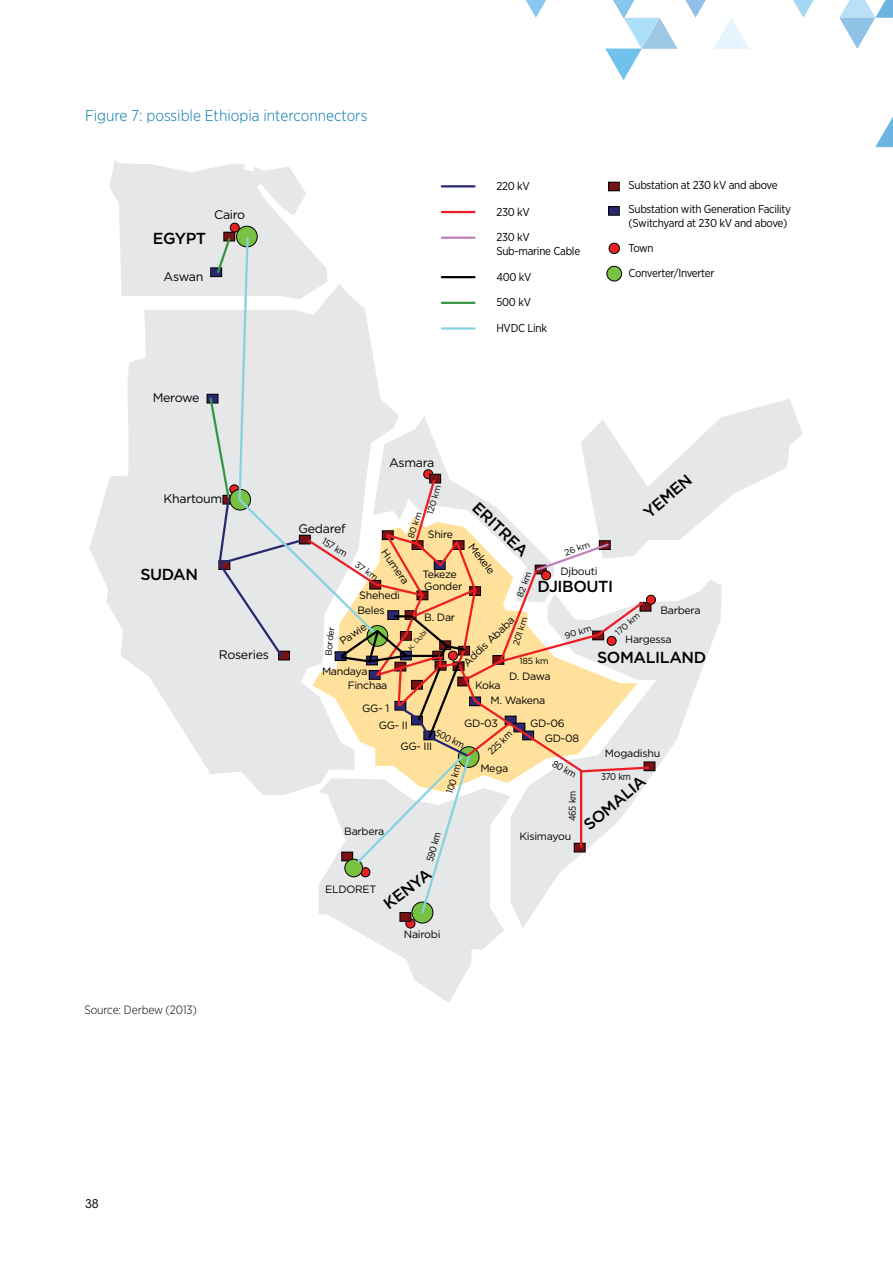
<style>
.page{position:relative;width:893px;height:1263px;background:#fff}
.page>*{position:absolute;margin:0;border:0;box-sizing:border-box;transform-origin:0 0}
.t1{font:500 15.9px "Gotham";letter-spacing:-.025em;color:#000}
.t2{font:300 15.75px "Gotham Narrow";color:#0078ae}
.t3{font:12.45px "Gotham";letter-spacing:-.025em;color:#000}
.t4{font:300 12px "Gotham Narrow";letter-spacing:-.01em;color:#000}
.t5{font:12px "ITC Avant Garde Std";color:#000}
.t6{font:11.4px/24.5px "Gotham Narrow";letter-spacing:-.025em;color:#000}
.t7{font:10.65px/15.5px "Gotham";letter-spacing:-.025em;color:#000}
.t8{font:9.75px "Gotham Narrow";letter-spacing:-.025em;color:#000}
.t9{font:8.85px "Gotham";color:#000}
.t10{font:6.9px "Gotham";color:#000}
</style>
<div class="page">
<svg style="left:793px;top:0;width:21px;height:18px"></svg>
<svg style="left:685px;top:0;width:21px;height:18px"></svg>
<svg style="left:839px;top:0;width:54px;height:49px"></svg>
<svg style="left:714px;top:18px;width:35px;height:31px"></svg>
<svg style="left:606px;top:0;width:72px;height:80px"></svg>
<svg style="left:526px;top:0;width:20px;height:18px"></svg>
<svg style="left:875px;top:117px;width:18px;height:30px"></svg>
<hr style="left:442px;top:185px;width:32px;height:2px;background:#2a2771">
<hr style="left:442px;top:211px;width:32px;height:2px;background:#ed1d24">
<hr style="left:442px;top:237px;width:32px;height:2px;background:#bc83b9">
<hr style="left:442px;top:276px;width:32px;height:2px;background:#000">
<hr style="left:442px;top:302px;width:32px;height:2px;background:#359545">
<hr style="left:442px;top:327px;width:32px;height:3px;background:#85d2e1">
<div style="left:609px;top:182px;width:10px;height:9px;background:#791214"></div>
<div style="left:608px;top:182px;width:12px;height:9px;border:1px solid #000"></div>
<div style="left:609px;top:207px;width:10px;height:8px;background:#2a2773"></div>
<div style="left:608px;top:206px;width:12px;height:10px;border:1px solid #000"></div>
<div style="left:609px;top:243px;width:10px;height:11px;background:#ed2024;border-radius:50%"></div>
<div style="left:609px;top:243px;width:11px;height:11px;border:1px solid #000;border-radius:50%"></div>
<div style="left:607px;top:266px;width:15px;height:15px;background:#79c143;border-radius:50%"></div>
<div style="left:606px;top:266px;width:16px;height:15px;border:1px solid #000;border-radius:50%"></div>
<svg style="left:89px;top:310px;width:291px;height:459px;fill:#e6e7e8"></svg>
<div style="left:207px;top:394px;width:11px;height:9px;border:1px solid #000"></div>
<svg style="left:237px;top:284px;width:141px;height:112px;background:#e8eaeb"></svg>
<svg style="left:109px;top:160px;width:218px;height:140px"></svg>
<svg style="left:208px;top:396px;width:595px;height:607px"></svg>
<div style="left:646px;top:595px;width:9px;height:9px;background:#ed2024;border-radius:50%"></div>
<div style="left:646px;top:595px;width:10px;height:10px;border:1px solid #000;border-radius:50%"></div>
<div style="left:542px;top:571px;width:9px;height:9px;background:#ed2024;border-radius:50%"></div>
<div style="left:541px;top:570px;width:10px;height:10px;border:1px solid #000;border-radius:50%"></div>
<h2 class="t2" style="left:85px;top:105px;width:284px">Figure 7: possible Ethiopia interconnectors</h2>
<h1 class="t1" style="left:153px;top:229px;width:55px">EGYPT</h1>
<p class="t3" style="left:214px;top:207px;width:33px">Cairo</p>
<p class="t3" style="left:164px;top:268px;width:41px">Aswan</p>
<p class="t6" style="left:496px;top:173px;width:35px">220 kV</p>
<p class="t6" style="left:496px;top:199px;width:35px">230 kV</p>
<p class="t6" style="left:496px;top:230px;width:85px;line-height:13.8px">230 kV<br>Sub-marine Cable</p>
<p class="t6" style="left:496px;top:264px;width:37px">400 kV</p>
<p class="t6" style="left:496px;top:290px;width:36px">500 kV</p>
<p class="t6" style="left:496px;top:316px;width:52px">HVDC Link</p>
<p class="t6" style="left:628px;top:172px;width:164px">Substation at 230 kV and above<br>Substation with Generation Facility</p>
<p class="t6" style="left:628px;top:211px;width:160px">(Switchyard at 230 kV and above)<br>Town</p>
<p class="t6" style="left:628px;top:260px;width:87px">Converter/Inverter</p>
<p class="t3" style="left:153px;top:390px;width:48px">Merowe</p>
<p class="t3" style="left:164px;top:491px;width:60px">Khartoum</p>
<h1 class="t1" style="left:140px;top:565px;width:59px">SUDAN</h1>
<p class="t3" style="left:389px;top:455px;width:47px">Asmara</p>
<p class="t9" style="left:424px;top:512px;width:31px;rotate:-74deg">120 km</p>
<h1 class="t1" style="left:481px;top:498px;width:72px;rotate:43deg">ERITREA</h1>
<p class="t9" style="left:405px;top:536px;width:29px;rotate:-71deg">80 km</p>
<p class="t3" style="left:298px;top:520px;width:49px">Gedaref</p>
<p class="t7" style="left:428px;top:526px;width:27px">Shire</p>
<p class="t8" style="left:326px;top:535px;width:29px;rotate:31deg">157 km</p>
<p class="t9" style="left:563px;top:548px;width:28px;rotate:-20deg">26 km</p>
<p class="t7" style="left:477px;top:540px;width:37px;rotate:52deg">Mekele</p>
<p class="t7" style="left:390px;top:546px;width:41px;rotate:55deg">Humera</p>
<p class="t9" style="left:359px;top:559px;width:27px;rotate:35deg">37 km</p>
<p class="t7" style="left:560px;top:564px;width:39px">Djbouti</p>
<p class="t7" style="left:422px;top:566px;width:36px">Tekeze</p>
<p class="t9" style="left:514px;top:594px;width:28px;rotate:-70deg">82 km</p>
<h1 class="t1" style="left:538px;top:577px;width:77px">DJIBOUTI</h1>
<p class="t7" style="left:424px;top:578px;width:40px">Gonder</p>
<p class="t7" style="left:359px;top:587px;width:42px">Shehedi</p>
<h1 class="t1" style="left:640px;top:508px;width:59px;rotate:-41deg">YEMEN</h1>
<p class="t3" style="left:219px;top:646px;width:52px">Roseries</p>
<p class="t4" style="left:84px;top:1002px;width:114px">Source: Derbew (2013)</p>
<p class="t7" style="left:357px;top:602px;width:29px">Beles</p>
<p class="t7" style="left:660px;top:602px;width:42px">Barbera</p>
<p class="t9" style="left:613px;top:630px;width:31px;rotate:-42deg">170 km</p>
<p class="t7" style="left:424px;top:609px;width:32px">B. Dar</p>
<p class="t9" style="left:510px;top:644px;width:31px;rotate:-73deg">201 km</p>
<p class="t7" style="left:460px;top:658px;width:67px;rotate:-44deg">Addis Ababa</p>
<p class="t7" style="left:336px;top:636px;width:32px;rotate:-34deg">P awie</p>
<p class="t9" style="left:563px;top:630px;width:29px;rotate:-16deg">90 km</p>
<p class="t9" style="left:323px;top:655px;width:31px;rotate:-84deg">Border</p>
<p class="t10" style="left:406px;top:646px;width:26px;rotate:-49deg">K. Dobi</p>
<p class="t7" style="left:625px;top:632px;width:48px">Hargessa</p>
<h1 class="t1" style="left:597px;top:648px;width:111px">SOMALILAND</h1>
<p class="t9" style="left:519px;top:655px;width:31px">185 km</p>
<p class="t7" style="left:322px;top:663px;width:47px">Mandaya</p>
<p class="t7" style="left:509px;top:668px;width:43px">D. Dawa</p>
<p class="t7" style="left:490px;top:692px;width:56px">M. Wakena</p>
<p class="t7" style="left:348px;top:677px;width:41px">Finchaa</p>
<p class="t7" style="left:475px;top:677px;width:27px">Koka</p>
<p class="t7" style="left:379px;top:700px;width:31px;line-height:17px;text-indent:-17px">GG- 1<br>GG- II</p>
<p class="t7" style="left:464px;top:715px;width:35px">GD-03</p>
<p class="t7" style="left:545px;top:715px;width:36px;text-indent:-15px">GD-06<br>GD-08</p>
<p class="t8" style="left:439px;top:726px;width:33px;rotate:27deg">500 km</p>
<p class="t8" style="left:485px;top:748px;width:31px;rotate:-44deg">225 km</p>
<p class="t7" style="left:400px;top:738px;width:33px">GG- III</p>
<p class="t7" style="left:605px;top:745px;width:57px">Mogadishu</p>
<p class="t8" style="left:556px;top:757px;width:27px;rotate:30deg">80 km</p>
<p class="t7" style="left:480px;top:760px;width:29px">Mega</p>
<p class="t8" style="left:444px;top:791px;width:31px;rotate:-73deg">100 km</p>
<p class="t8" style="left:601px;top:770px;width:31px">370 km</p>
<h1 class="t1" style="left:580px;top:820px;width:77px;rotate:-40deg">SOMALIA</h1>
<p class="t8" style="left:566px;top:821px;width:32px;rotate:-90deg">465 km</p>
<p class="t7" style="left:344px;top:823px;width:42px">Barbera</p>
<p class="t8" style="left:424px;top:860px;width:32px;rotate:-74deg">590 km</p>
<p class="t7" style="left:519px;top:828px;width:53px">Kisimayou</p>
<h1 class="t1" style="left:380px;top:898px;width:57px;rotate:-37deg">KENYA</h1>
<p class="t7" style="left:325px;top:881px;width:53px">ELDORET</p>
<p class="t7" style="left:404px;top:926px;width:38px">Nairobi</p>
<p class="t5" style="left:85px;top:1196px;width:15px">38</p>
</div>
